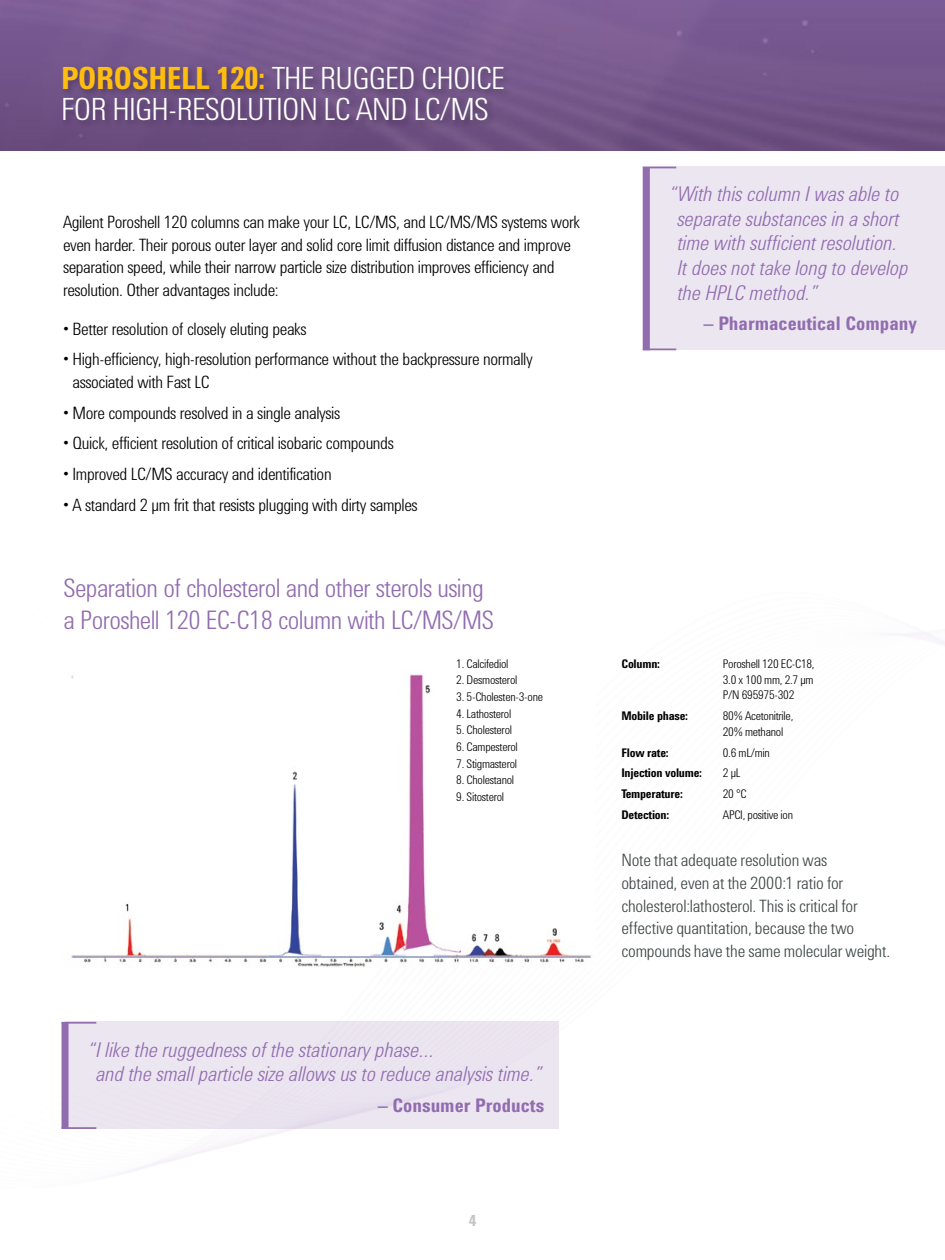
<style>
.page{position:relative;width:945px;height:1260px;background:#fff}
.page>*{position:absolute;margin:0;border:0;box-sizing:border-box;transform-origin:0 0}
.t1{font:300 31.5px/31.5px "Agilent Condensed CFF";letter-spacing:-.02em;color:#fff}
.t2{font:300 26.25px/31.5px "Agilent Condensed CFF";letter-spacing:-.02em;color:#916caf}
.t3{font:italic 300 21px/24.5px "Agilent Condensed CFF";color:#916caf}
.t4{font:700 19.25px "Agilent Condensed CFF";color:#916caf}
.t5{font:300 17.5px/22.8px "Agilent Condensed CFF";letter-spacing:-.02em;color:#000}
.t6{font:300 17.5px/22.8px "Agilent Condensed CFF";letter-spacing:-.01em;color:#3e4646}
.t7{font:700 15.75px "Agilent Condensed CFF";color:#c2c4c6}
.t8{font:300 12.25px/15.8px "Agilent Condensed CFF";letter-spacing:-.02em;color:#000;text-align:justify}
.t9{font:700 12.25px "Agilent Condensed CFF";letter-spacing:-.02em;color:#000}
.s1{font-weight:700;color:#febe10}
</style>
<div class="page">
<img style="left:0;top:0;width:945px;height:1174px">
<div style="left:643px;top:167px;width:302px;height:183px;background:#ece6f1"></div>
<img style="left:50px;top:658px;width:546px;height:309px">
<div style="left:61px;top:65px;width:451px;height:64px;background:#000;opacity:.25"></div>
<div style="left:643px;top:168px;width:7px;height:182px;background:#916caf"></div>
<hr style="left:643px;top:167px;width:33px;height:1px;background:#916caf">
<hr style="left:643px;top:349px;width:33px;height:1px;background:#916caf">
<div style="left:65px;top:1022px;width:493px;height:107px;background:#ece6f1"></div>
<div style="left:62px;top:1023px;width:7px;height:106px;background:#916caf"></div>
<hr style="left:62px;top:1022px;width:34px;height:2px;background:#916caf">
<hr style="left:62px;top:1127px;width:34px;height:2px;background:#916caf">
<h1 class="t1" style="left:61px;top:59px;width:445px"><span class="s1">POROSHELL 120:</span> THE RUGGED CHOICE<br>FOR HIGH-RESOLUTION LC AND LC/MS</h1>
<p class="t5" style="left:63px;top:209px;width:519px">Agilent Poroshell 120 columns can make your LC, LC/MS, and LC/MS/MS systems work even harder. Their porous outer layer and solid core limit diffusion distance and improve separation speed, while their narrow particle size distribution improves efficiency and resolution. Other advantages include:</p>
<p class="t5" style="left:63px;top:316px;width:245px">• Better resolution of closely eluting peaks</p>
<p class="t5" style="left:72px;top:347px;width:462px;text-indent:-9px">• High-efficiency, high-resolution performance without the backpressure normally associated with Fast LC</p>
<p class="t5" style="left:63px;top:400px;width:279px">• More compounds resolved in a single analysis</p>
<p class="t5" style="left:63px;top:431px;width:332px">• Quick, efficient resolution of critical isobaric compounds</p>
<p class="t5" style="left:63px;top:461px;width:270px">• Improved LC/MS accuracy and identification</p>
<p class="t5" style="left:63px;top:492px;width:356px">• A standard 2 µm frit that resists plugging with dirty samples</p>
<h2 class="t2" style="left:64px;top:570px;width:432px">Separation of cholesterol and other sterols using a Poroshell 120 EC-C18 column with LC/MS/MS</h2>
<p class="t8" style="left:456px;top:655px;width:54px">1. Calcifediol</p>
<p class="t8" style="left:456px;top:671px;width:63px">2. Desmosterol</p>
<p class="t8" style="left:456px;top:688px;width:88px">3. 5-Cholesten-3-one</p>
<p class="t8" style="left:456px;top:705px;width:57px">4. Lathosterol</p>
<p class="t8" style="left:456px;top:721px;width:57px">5. Cholesterol</p>
<p class="t8" style="left:456px;top:738px;width:63px">6. Campesterol</p>
<p class="t8" style="left:456px;top:754px;width:62px">7. Stigmasterol</p>
<p class="t8" style="left:456px;top:771px;width:59px">8. Cholestanol</p>
<p class="t8" style="left:456px;top:788px;width:49px">9. Sitosterol</p>
<p class="t3" style="left:96px;top:1036px;width:448px;text-indent:-9px">“I like the ruggedness of the stationary phase…<br>and the small particle size allows us to reduce analysis time.”</p>
<p class="t4" style="left:378px;top:1091px;width:168px">– Consumer Products</p>
<p class="t7" style="left:469px;top:1208px;width:9px">4</p>
<p class="t3" style="left:677px;top:180px;width:233px;text-indent:-9px">“With this column I was able to separate substances in a short time with sufficient resolution.<br>It does not take long to develop the HPLC method.”</p>
<p class="t4" style="left:704px;top:309px;width:215px">– Pharmaceutical Company</p>
<p class="t9" style="left:621px;top:654px;width:40px">Column:</p>
<p class="t8" style="left:723px;top:655px;width:93px">Poroshell 120 EC-C18, 3.0 x 100 mm, 2.7 µm P/N 695975-302</p>
<p class="t9" style="left:621px;top:707px;width:68px">Mobile phase:</p>
<p class="t8" style="left:723px;top:707px;width:72px">80% Acetonitrile,<br>20% methanol</p>
<p class="t9" style="left:621px;top:743px;width:49px">Flow rate:</p>
<p class="t8" style="left:723px;top:744px;width:49px">0.6 mL/min</p>
<p class="t9" style="left:621px;top:764px;width:82px">Injection volume:</p>
<p class="t8" style="left:723px;top:764px;width:19px">2 µL</p>
<p class="t9" style="left:621px;top:785px;width:63px">Temperature:</p>
<p class="t8" style="left:723px;top:785px;width:25px">20 °C</p>
<p class="t9" style="left:621px;top:806px;width:49px">Detection:</p>
<p class="t8" style="left:723px;top:806px;width:72px">APCI, positive ion</p>
<p class="t6" style="left:621px;top:847px;width:270px">Note that adequate resolution was<br>obtained, even at the 2000:1 ratio for cholesterol:lathosterol. This is critical for effective quantitation, because the two compounds have the same molecular weight.</p>
</div>
